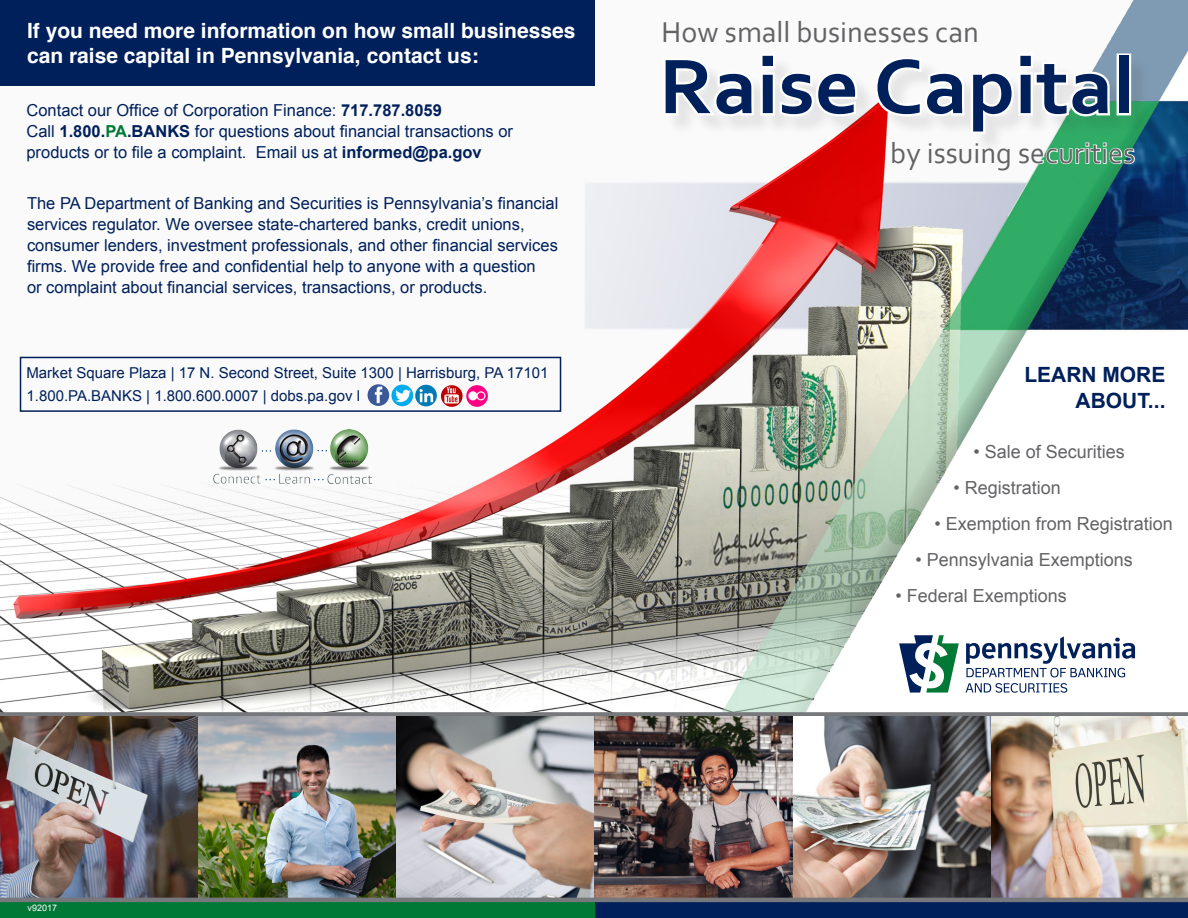
<style>
.page{position:relative;width:1188px;height:918px;background:#fff}
.page>*{position:absolute;margin:0;border:0;box-sizing:border-box;transform-origin:0 0}
.t1{font:700 81px "Corbel";color:#00205b;scale:1.06 1}
.t2{font:30px "Corbel";color:#636366}
.t3{font:700 21px/25.2px "Helvetica";color:#fff}
.t4{font:700 21px/25.2px "Arial";color:#00205b;text-align:right}
.t5{font:18px "Arial";color:#636366}
.t6{font:16.5px/21px "Arial";color:#00205b}
.t7{font:15px/22.5px "Arial";color:#00205b}
.t8{font:9px "Arial";color:#fff}
.s1{font-weight:700}
.s2{font-weight:700;color:#007836}
</style>
<div class="page">
<img style="left:0;top:0;width:1188px;height:712px">
<div style="left:0;top:0;width:595px;height:86px;background:#00205b"></div>
<div style="left:665px;top:56px;width:486px;height:98px;background:#231f20;opacity:.1"></div>
<svg style="left:661px;top:51px;width:199px;height:69px"></svg>
<svg style="left:872px;top:51px;width:264px;height:121px"></svg>
<div style="left:890px;top:629px;width:245px;height:83px;background:#fff"></div>
<svg style="left:966px;top:636px;width:169px;height:41px"></svg>
<svg style="left:966px;top:683px;width:101px;height:10px"></svg>
<svg style="left:899px;top:635px;width:60px;height:58px"></svg>
<div style="left:595px;top:900px;width:593px;height:18px;background:#00205b"></div>
<img style="left:213px;top:429px;width:159px;height:55px">
<div style="left:0;top:712px;width:1188px;height:5px;background:#76787b"></div>
<img style="left:0;top:717px;width:198px;height:181px">
<img style="left:198px;top:717px;width:198px;height:181px">
<img style="left:396px;top:717px;width:199px;height:181px">
<img style="left:595px;top:717px;width:198px;height:181px">
<img style="left:793px;top:717px;width:198px;height:181px">
<img style="left:991px;top:717px;width:197px;height:181px">
<div style="left:0;top:900px;width:595px;height:18px;background:#007836"></div>
<img style="left:415px;top:385px;width:22px;height:21px;border-radius:11px">
<img style="left:391px;top:385px;width:22px;height:21px;border-radius:11px">
<img style="left:466px;top:385px;width:22px;height:22px;border-radius:11px">
<img style="left:368px;top:384px;width:21px;height:22px;border-radius:11px">
<img style="left:441px;top:385px;width:22px;height:22px;border-radius:11px">
<hr style="left:0;top:898px;width:1188px;height:4px;background:#76787b">
<div style="left:20px;top:357px;width:541px;height:55px;border:2px solid #00205b"></div>
<p class="t3" style="left:27px;top:18px;width:550px">If you need more information on how small businesses can raise capital in Pennsylvania, contact us:</p>
<p class="t6" style="left:26px;top:99px;width:488px">Contact our Office of Corporation Finance: <span class="s1">717.787.8059<br></span>Call <span class="s1">1.800.</span><span class="s2">PA</span><span class="s1">.BANKS</span> for questions about financial transactions or products or to file a complaint. Email us at <span class="s1">informed@pa.gov</span></p>
<p class="t6" style="left:27px;top:192px;width:533px">The PA Department of Banking and Securities is Pennsylvania’s financial services regulator. We oversee state-chartered banks, credit unions, consumer lenders, investment professionals, and other financial services firms. We provide free and confidential help to anyone with a question<br>or complaint about financial services, transactions, or products.</p>
<p class="t7" style="left:26px;top:362px;width:523px">Market Square Plaza | 17 N. Second Street, Suite 1300 | Harrisburg, PA 17101<br>1.800.PA.BANKS | 1.800.600.0007 | dobs.pa.gov l</p>
<p class="t2" style="left:662px;top:13px;width:319px">How small businesses can</p>
<p class="t1" style="left:659px;top:36px;width:450px">Raise Capital</p>
<p class="t2" style="left:890px;top:134px;width:247px">by issuing securities</p>
<p class="t4" style="left:1024px;top:363px;width:143px">LEARN MORE<br>ABOUT...</p>
<p class="t5" style="left:973px;top:440px;width:153px">• Sale of Securities</p>
<p class="t5" style="left:953px;top:476px;width:109px">• Registration</p>
<p class="t5" style="left:934px;top:512px;width:240px">• Exemption from Registration</p>
<p class="t5" style="left:916px;top:548px;width:219px">• Pennsylvania Exemptions</p>
<p class="t5" style="left:896px;top:584px;width:173px">• Federal Exemptions</p>
<p class="t8" style="left:28px;top:902px;width:31px">v92017</p>
</div>
